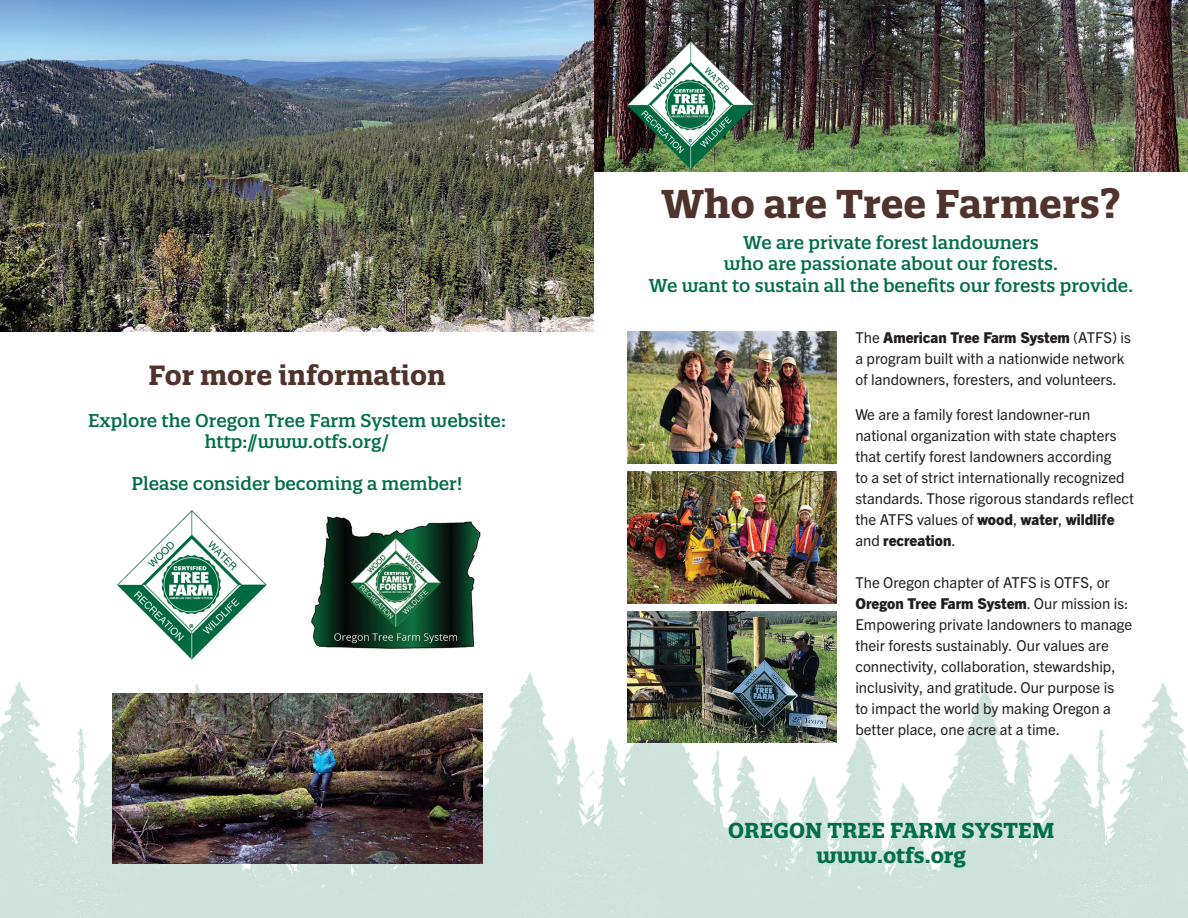
<style>
.page{position:relative;width:1188px;height:918px;background:#fff}
.page>*{position:absolute;margin:0;border:0;box-sizing:border-box;transform-origin:0 0}
.t1{font:700 39px "Quatro Slab";color:#50332c}
.t2{font:700 27px "Quatro Slab";color:#50332c}
.t3{font:700 21px "Quatro Slab";letter-spacing:.01em;color:#006e47}
.t4{font:500 18px "Quatro Slab";color:#006e47}
.t5{font:15px/21px "Trade Gothic Next LT Pro";color:#231f20}
.s1{font-weight:800}
.s2{font-style:italic}
</style>
<div class="page">
<img style="left:0;top:672px;width:1188px;height:246px">
<img style="left:594px;top:0;width:594px;height:172px">
<img style="left:618px;top:14px;width:210px;height:158px">
<img style="left:627px;top:332px;width:210px;height:131px">
<img style="left:627px;top:471px;width:210px;height:132px">
<img style="left:627px;top:611px;width:210px;height:132px">
<img style="left:0;top:0;width:594px;height:332px">
<img style="left:113px;top:510px;width:183px;height:171px">
<img style="left:311px;top:516px;width:170px;height:133px">
<img style="left:113px;top:693px;width:369px;height:171px">
<p class="t2" style="left:148px;top:358px;width:299px">For more information</p>
<p class="t4" style="left:88px;top:409px;width:419px">Explore the Oregon Tree Farm System website:</p>
<p class="t4" style="left:205px;top:430px;width:186px">http://www.otfs.org/</p>
<p class="t4" style="left:131px;top:472px;width:333px">Please consider becoming a member!</p>
<p class="t1" style="left:661px;top:179px;width:461px">Who are Tree Farmers?</p>
<p class="t4" style="left:743px;top:231px;width:297px">We are private forest landowners</p>
<p class="t4" style="left:724px;top:253px;width:336px">who are passionate about our forests.</p>
<p class="t4" style="left:649px;top:274px;width:486px">We want to sustain all the benefits our forests provide.</p>
<p class="t5" style="left:855px;top:326px;width:277px">The <span class="s1">American Tree Farm System</span> (ATFS) is a program built with a nationwide network of landowners, foresters, and volunteers.</p>
<p class="t5" style="left:855px;top:403px;width:280px">We are a family forest landowner-run national organization with state chapters that certify forest landowners according<br>to a set of strict internationally recognized standards. Those rigorous standards reflect the ATFS values of <span class="s1">wood</span>, <span class="s1">water</span>, <span class="s1">wildlife </span>and <span class="s1">recreation</span>.</p>
<p class="t5" style="left:855px;top:571px;width:278px">The Oregon chapter of ATFS is OTFS, or <span class="s1">Oregon Tree Farm System</span>. Our mission is:<br>Empowering private landowners to manage their forests sustainably<span class="s2">.</span> Our values are connectivity, collaboration, stewardship, inclusivity, and gratitude. Our purpose is<br>to impact the world by making Oregon a better place, one acre at a time.</p>
<p class="t3" style="left:728px;top:817px;width:328px">OREGON TREE FARM SYSTEM</p>
<p class="t3" style="left:816px;top:842px;width:151px">www.otfs.org</p>
</div>
